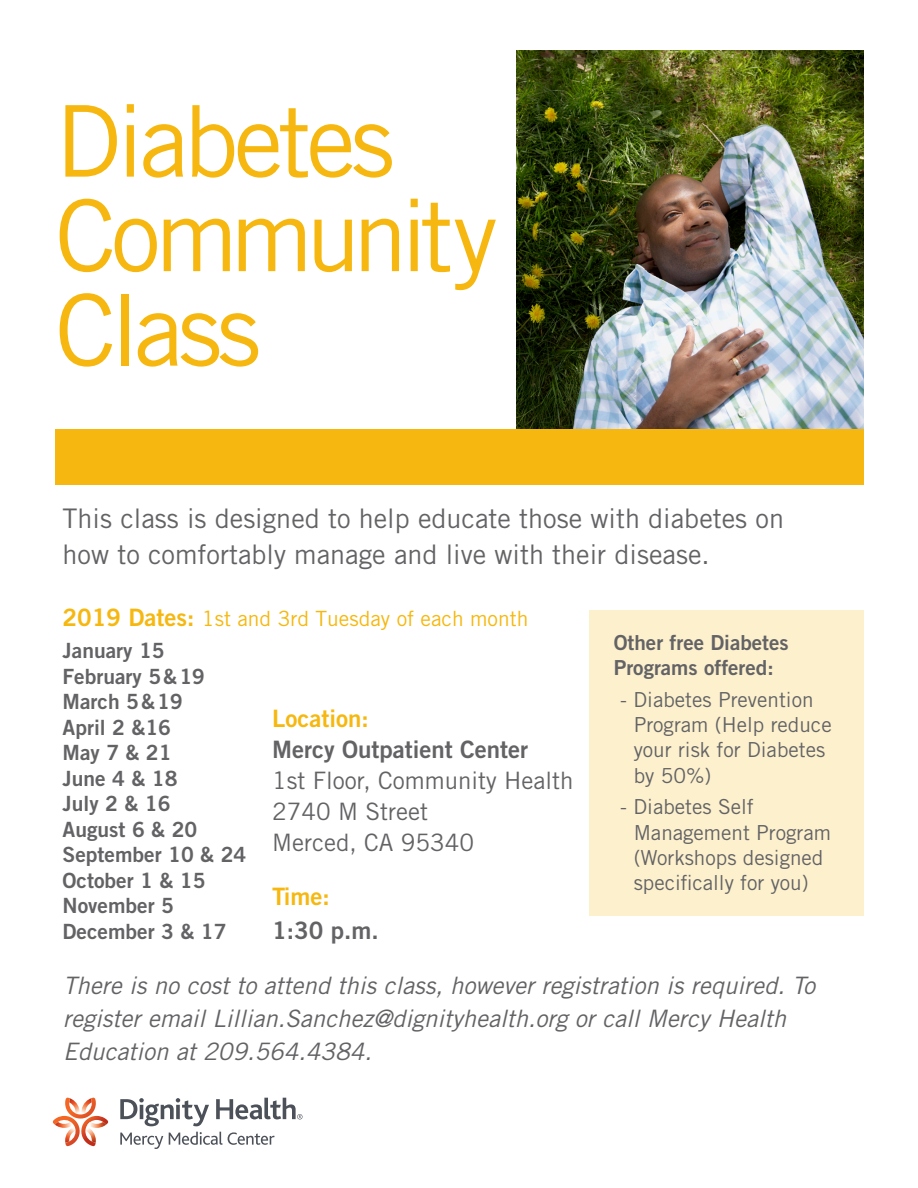
<style>
.page{position:relative;width:918px;height:1188px;background:#fff}
.page>*{position:absolute;margin:0;border:0;box-sizing:border-box;transform-origin:0 0}
.t1{font:99px/94.5px "Trade Gothic LT Std";letter-spacing:-.05em;color:#f6b810}
.t2{font:27px "Trade Gothic LT Std";color:#636366}
.t3{font:italic 24px/33.3px "Trade Gothic LT Std";color:#636366}
.t4{font:24px "Trade Gothic LT Std";color:#636366}
.t5{font:24px "Trade Gothic LT Std Bd 2";color:#636366}
.t6{font:24px "Trade Gothic LT Std Bd 2";color:#f6b810}
.t7{font:21px "Trade Gothic LT Std Bd 2";color:#636366}
.t8{font:21px "Trade Gothic LT Std";color:#f6b810}
.t9{font:20.7px/25.2px "Trade Gothic LT Std";color:#636366}
.t10{font:20.7px/25.2px "Trade Gothic LT Std Bd 2";color:#636366}
.s1{font-family:"Trade Gothic LT Std Bd 2";font-size:24px}
</style>
<div class="page">
<img style="left:517px;top:50px;width:347px;height:379px">
<div style="left:56px;top:429px;width:808px;height:56px;background:#f6b810"></div>
<svg style="left:53px;top:1098px;width:55px;height:48px"></svg>
<img style="left:87px;top:1125px;width:19px;height:3px">
<img style="left:87px;top:1122px;width:19px;height:3px">
<svg style="left:120px;top:1133px;width:43px;height:16px"></svg>
<svg style="left:169px;top:1132px;width:106px;height:13px"></svg>
<svg style="left:120px;top:1098px;width:89px;height:28px"></svg>
<svg style="left:216px;top:1098px;width:86px;height:21px"></svg>
<div style="left:590px;top:610px;width:274px;height:306px;background:#fdf0cd"></div>
<p class="t1" style="left:56px;top:93px;width:443px">Diabetes<br>Community<br>Class</p>
<p class="t2" style="left:63px;top:502px;width:723px">This class is designed to help educate those with diabetes on</p>
<p class="t2" style="left:63px;top:538px;width:649px">how to comfortably manage and live with their disease.</p>
<p class="t8" style="left:63px;top:606px;width:467px"><span class="s1">2019 Dates:</span> 1st and 3rd Tuesday of each month</p>
<p class="t7" style="left:63px;top:638px;width:104px">January 15</p>
<p class="t7" style="left:63px;top:663px;width:144px">February 5&amp;19</p>
<p class="t7" style="left:63px;top:689px;width:122px">March 5&amp;19</p>
<p class="t7" style="left:63px;top:714px;width:110px">April 2 &amp;16</p>
<p class="t7" style="left:63px;top:740px;width:111px">May 7 &amp; 21</p>
<p class="t7" style="left:63px;top:765px;width:116px">June 4 &amp; 18</p>
<p class="t7" style="left:63px;top:791px;width:109px">July 2 &amp; 16</p>
<p class="t7" style="left:63px;top:816px;width:136px">August 6 &amp; 20</p>
<p class="t7" style="left:63px;top:842px;width:185px">September 10 &amp; 24</p>
<p class="t7" style="left:63px;top:867px;width:144px">October 1 &amp; 15</p>
<p class="t7" style="left:63px;top:893px;width:113px">November 5</p>
<p class="t7" style="left:63px;top:918px;width:165px">December 3 &amp; 17</p>
<p class="t3" style="left:63px;top:969px;width:754px">There is no cost to attend this class, however registration is required. To register email Lillian.Sanchez@dignityhealth.org or call Mercy Health<br>Education at 209.564.4384.</p>
<p class="t10" style="left:614px;top:630px;width:176px">Other free Diabetes<br>Programs offered:</p>
<p class="t9" style="left:634px;top:687px;width:199px;text-indent:-13px">- Diabetes Prevention<br>Program (Help reduce your risk for Diabetes by 50%)</p>
<p class="t9" style="left:634px;top:794px;width:199px;text-indent:-13px">- Diabetes Self<br>Management Program (Workshops designed specifically for you)</p>
<p class="t6" style="left:272px;top:703px;width:98px">Location:</p>
<p class="t5" style="left:272px;top:734px;width:257px">Mercy Outpatient Center</p>
<p class="t4" style="left:272px;top:766px;width:303px">1st Floor, Community Health</p>
<p class="t4" style="left:272px;top:797px;width:157px">2740 M Street</p>
<p class="t4" style="left:272px;top:828px;width:203px">Merced, CA 95340</p>
<p class="t6" style="left:272px;top:882px;width:59px">Time:</p>
<p class="t5" style="left:272px;top:916px;width:108px">1:30 p.m.</p>
</div>
